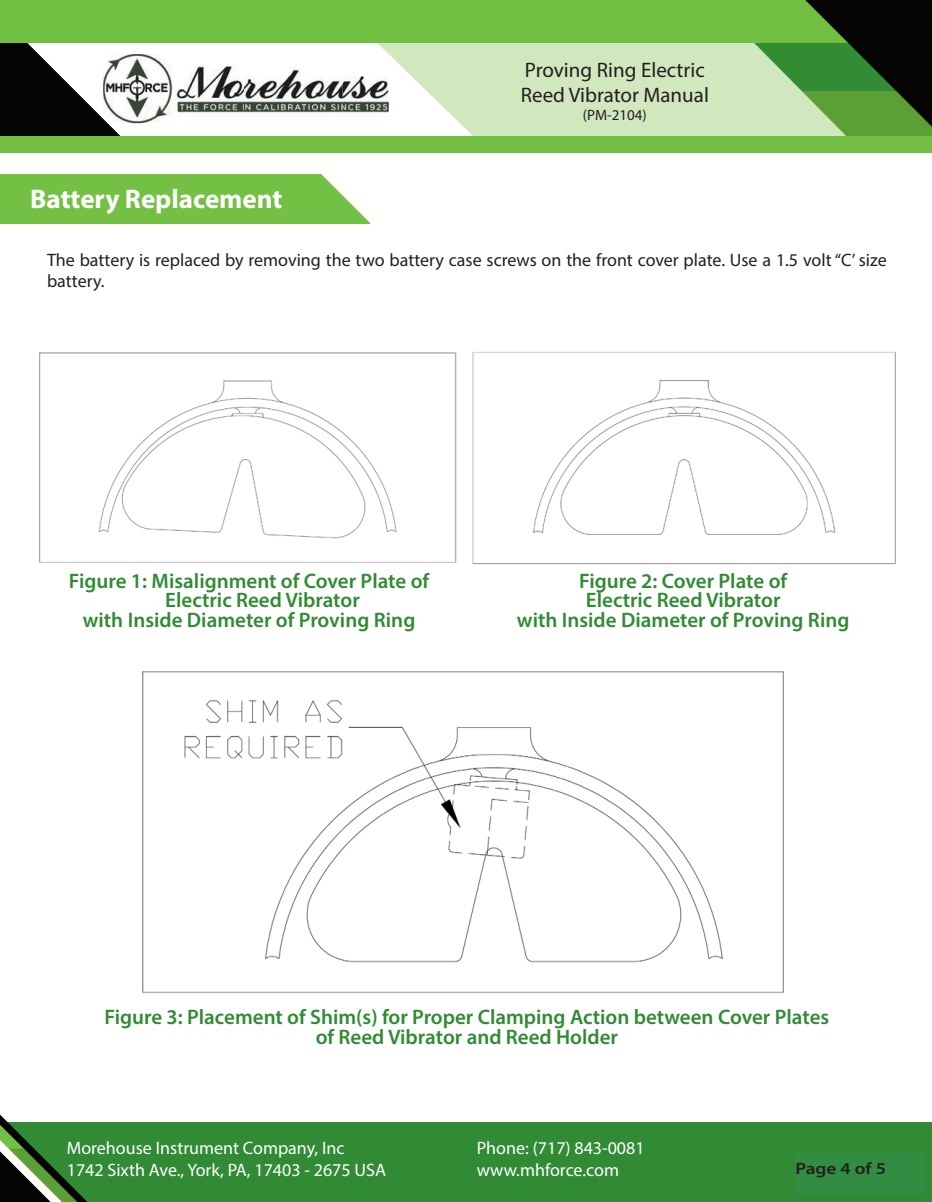
<style>
.page{position:relative;width:932px;height:1202px;background:#fff}
.page>*{position:absolute;margin:0;border:0;box-sizing:border-box;transform-origin:0 0}
.t1{font:700 27px "Myriad Pro";color:#fff}
.t2{font:600 21px/19.5px "Myriad Pro";color:#318b34}
.t3{font:21px "Myriad Pro";color:#231f20}
.t4{font:18px/21.6px "Myriad Pro";color:#231f20}
.t5{font:18px "Myriad Pro";color:#fff}
.t6{font:600 16.5px "Myriad Pro";color:#231f20;scale:1.16 1}
.t7{font:15px "Myriad Pro";color:#231f20}
</style>
<div class="page">
<img style="left:244px;top:152px;width:251px;height:2px">
<div style="left:0;top:1122px;width:932px;height:80px;background:#318b34"></div>
<svg style="left:0;top:1114px;width:87px;height:88px"></svg>
<img style="left:136px;top:42px;width:105px;height:1px">
<img style="left:136px;top:136px;width:105px;height:1px">
<img style="left:241px;top:42px;width:241px;height:95px">
<img style="left:482px;top:42px;width:450px;height:95px">
<img style="left:343px;top:42px;width:127px;height:95px">
<div style="left:0;top:0;width:805px;height:42px;background:#73bf44"></div>
<img style="left:136px;top:54px;width:207px;height:70px">
<svg style="left:0;top:16px;width:136px;height:121px"></svg>
<img style="left:343px;top:54px;width:46px;height:70px">
<svg style="left:805px;top:0;width:127px;height:127px;background:#2c5321"></svg>
<div style="left:0;top:137px;width:932px;height:15px;background:#73bf44"></div>
<div style="left:795px;top:1152px;width:130px;height:42px;background:#328c41"></div>
<div style="left:0;top:174px;width:369px;height:50px;background:#74c044"></div>
<svg style="left:321px;top:174px;width:49px;height:50px"></svg>
<img style="left:39px;top:352px;width:418px;height:211px">
<img style="left:472px;top:352px;width:424px;height:213px">
<img style="left:142px;top:671px;width:642px;height:322px">
<p class="t3" style="left:525px;top:57px;width:181px">Proving Ring Electric</p>
<p class="t3" style="left:520px;top:82px;width:190px">Reed Vibrator Manual</p>
<p class="t7" style="left:583px;top:106px;width:65px">(PM-2104)</p>
<p class="t1" style="left:30px;top:181px;width:253px">Battery Replacement</p>
<p class="t4" style="left:47px;top:249px;width:841px">The battery is replaced by removing the two battery case screws on the front cover plate. Use a 1.5 volt “C’ size battery.</p>
<p class="t2" style="left:165px;top:570px;width:265px;text-indent:-96px">Figure 1: Misalignment of Cover Plate of<br>Electric Reed Vibrator</p>
<p class="t2" style="left:83px;top:609px;width:334px">with Inside Diameter of Proving Ring</p>
<p class="t2" style="left:579px;top:570px;width:209px">Figure 2: Cover Plate of</p>
<p class="t2" style="left:586px;top:590px;width:196px">Electric Reed Vibrator</p>
<p class="t2" style="left:517px;top:609px;width:334px">with Inside Diameter of Proving Ring</p>
<p class="t2" style="left:104px;top:1007px;width:726px">Figure 3: Placement of Shim(s) for Proper Clamping Action between Cover Plates</p>
<p class="t2" style="left:316px;top:1026px;width:304px">of Reed Vibrator and Reed Holder</p>
<p class="t5" style="left:67px;top:1137px;width:279px">Morehouse Instrument Company, Inc</p>
<p class="t5" style="left:67px;top:1158px;width:321px">1742 Sixth Ave., York, PA, 17403 - 2675 USA</p>
<p class="t5" style="left:477px;top:1137px;width:169px">Phone: (717) 843-0081</p>
<p class="t5" style="left:477px;top:1158px;width:144px">www.mhforce.com</p>
<p class="t6" style="left:795px;top:1158px;width:79px">Page 4 of 5</p>
</div>
